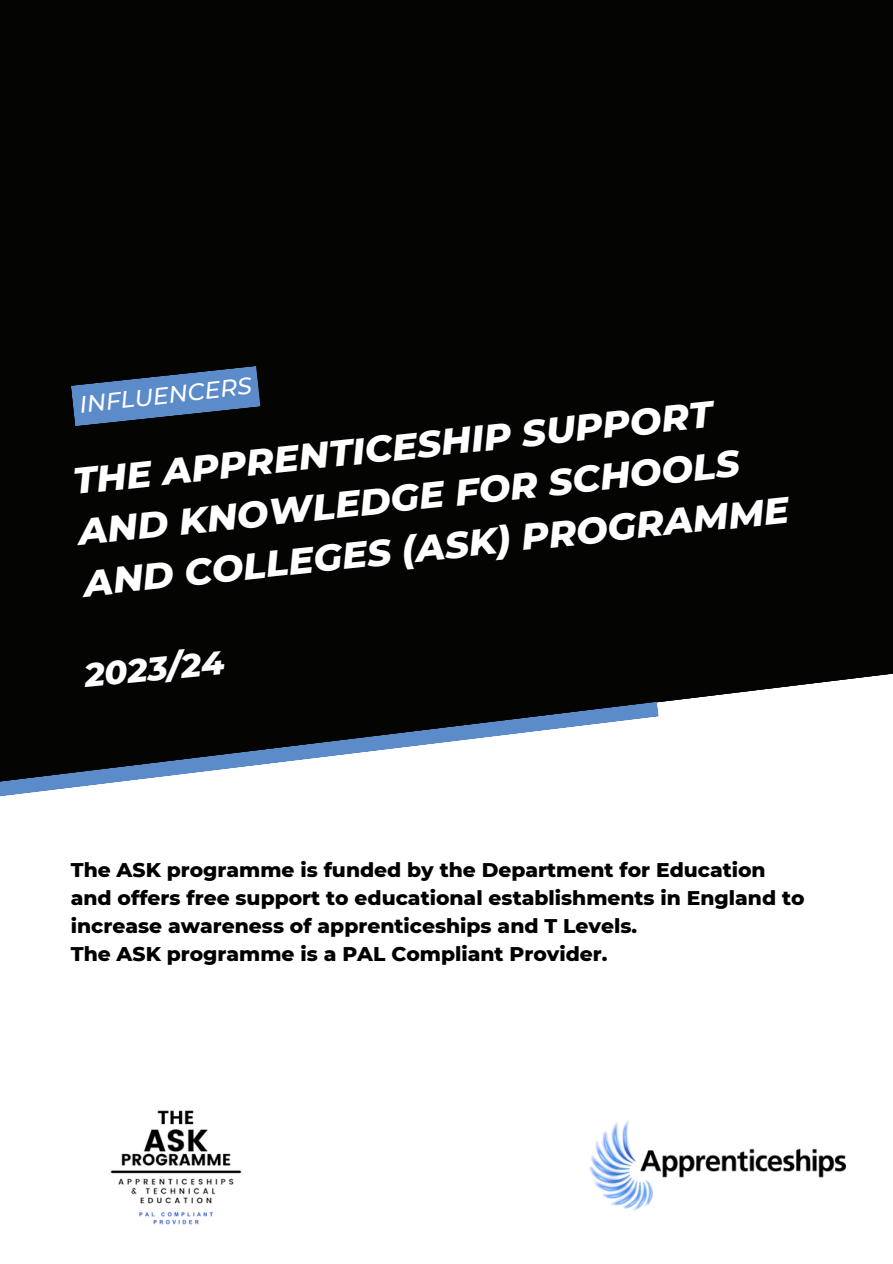
<style>
.page{position:relative;width:893px;height:1264px;background:#fff}
.page>*{position:absolute;margin:0;border:0;box-sizing:border-box;transform-origin:0 0}
.t1{font:italic 800 37.35px "Montserrat";color:#fff}
.t2{font:italic 800 33.45px "Montserrat";color:#fff}
.t3{font:italic 500 23.4px "Montserrat";color:#fff}
.t4{font:800 20.25px/28px "Montserrat";color:#000}
</style>
<div class="page">
<div style="left:0;top:0;width:892px;height:1262px;background:#040402"></div>
<div style="left:0;top:674px;width:892px;height:588px;background:#fff"></div>
<svg style="left:0;top:701px;width:658px;height:107px"></svg>
<img style="left:588px;top:1118px;width:257px;height:93px">
<svg style="left:71px;top:366px;width:189px;height:60px"></svg>
<img style="left:101px;top:1095px;width:151px;height:139px">
<p class="t3" style="left:78px;top:390px;width:174px;rotate:-6deg">INFLUENCERS</p>
<p class="t1" style="left:71px;top:458px;width:644px;rotate:-6deg">THE APPRENTICESHIP SUPPORT</p>
<p class="t1" style="left:76px;top:509px;width:666px;rotate:-6deg">AND KNOWLEDGE FOR SCHOOLS</p>
<p class="t1" style="left:81px;top:560px;width:710px;rotate:-6deg">AND COLLEGES (ASK) PROGRAMME</p>
<p class="t2" style="left:82px;top:655px;width:142px;rotate:-6deg">2023/24</p>
<p class="t4" style="left:71px;top:855px;width:696px">The ASK programme is funded by the Department for Education</p>
<p class="t4" style="left:71px;top:883px;width:735px">and offers free support to educational establishments in England to increase awareness of apprenticeships and T Levels.</p>
<p class="t4" style="left:71px;top:940px;width:538px">The ASK programme is a PAL Compliant Provider.</p>
</div>
